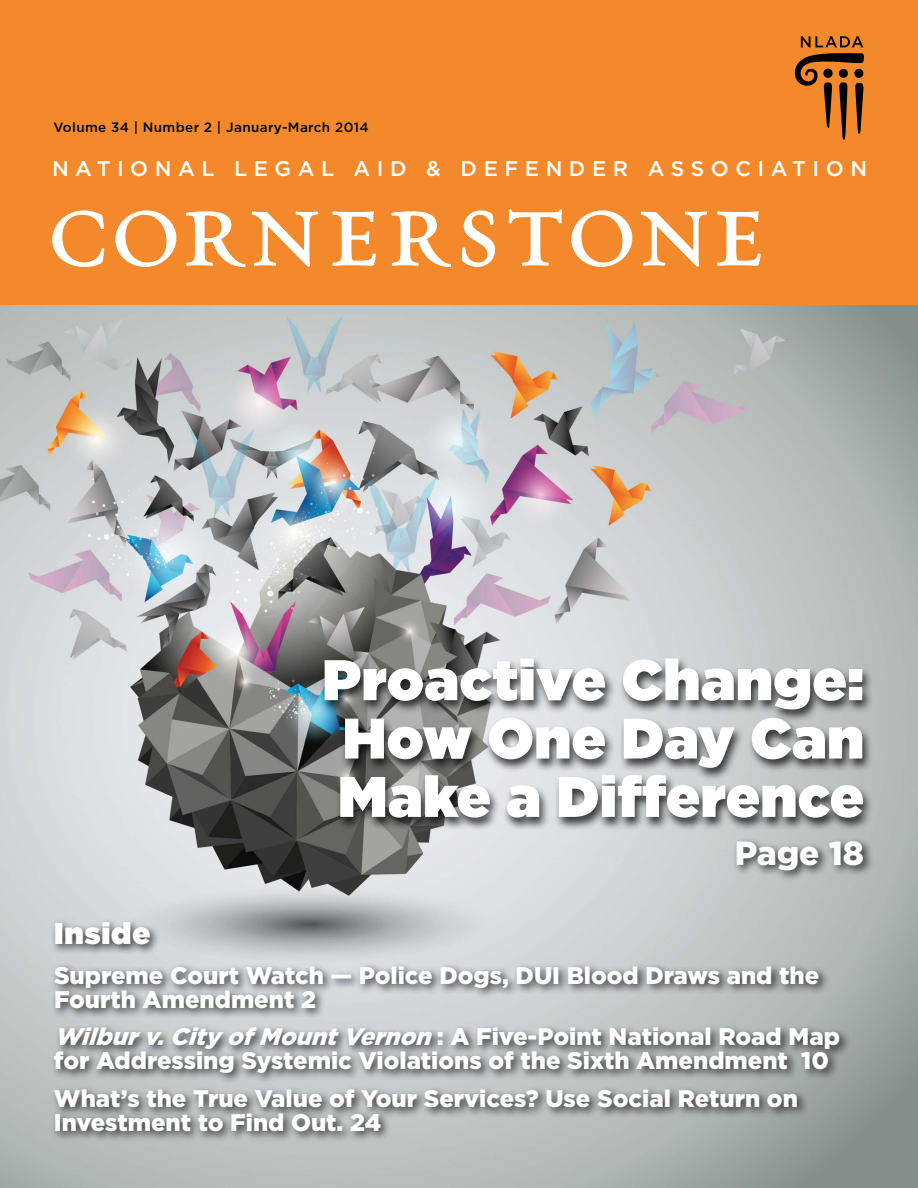
<style>
.page{position:relative;width:918px;height:1188px;background:#fff}
.page>*{position:absolute;margin:0;border:0;box-sizing:border-box;transform-origin:0 0}
.t1{font:108px "Requiem Text Small Caps";letter-spacing:.03em;color:#fff}
.t2{font:900 57.15px "Gotham";letter-spacing:.01em;color:#fff}
.t3{font:900 57px/58.3px "Gotham";letter-spacing:.01em;color:#fff}
.t4{font:900 33.45px "Gotham";color:#fff}
.t5{font:900 30px "Gotham";letter-spacing:.03em;color:#fff}
.t6{font:900 24px/24px "Gotham";color:#fff}
.t7{font:500 21.15px "Gotham";letter-spacing:.31em;color:#fff}
.t8{font:500 13.5px "Gotham";letter-spacing:.025em;color:#000}
.s1{font-style:italic}
</style>
<div class="page">
<img style="left:0;top:305px;width:918px;height:883px">
<div style="left:0;top:0;width:918px;height:305px;background:#f4892b"></div>
<div style="left:732px;top:837px;width:143px;height:45px;background:#000;opacity:.75"></div>
<div style="left:319px;top:657px;width:555px;height:174px;background:#000;opacity:.75"></div>
<div style="left:51px;top:918px;width:800px;height:225px;background:#000;opacity:.75"></div>
<svg style="left:52px;top:210px;width:52px;height:57px"></svg>
<svg style="left:115px;top:210px;width:62px;height:57px"></svg>
<svg style="left:186px;top:211px;width:60px;height:56px"></svg>
<svg style="left:252px;top:212px;width:66px;height:55px"></svg>
<svg style="left:333px;top:211px;width:43px;height:55px"></svg>
<svg style="left:392px;top:211px;width:59px;height:56px"></svg>
<svg style="left:462px;top:210px;width:33px;height:57px"></svg>
<svg style="left:509px;top:210px;width:53px;height:56px"></svg>
<svg style="left:571px;top:210px;width:62px;height:57px"></svg>
<svg style="left:641px;top:212px;width:66px;height:55px"></svg>
<svg style="left:717px;top:211px;width:44px;height:55px"></svg>
<svg style="left:795px;top:36px;width:69px;height:104px"></svg>
<p class="t8" style="left:53px;top:119px;width:317px">Volume 34 | Number 2 | January-March 2014</p>
<p class="t7" style="left:52px;top:155px;width:817px">NATIONAL LEGAL AID &amp; DEFENDER ASSOCIATION</p>
<p class="t1" style="left:48px;top:161px;width:719px">cornerstone</p>
<p class="t2" style="left:322px;top:639px;width:543px">Proactive Change:</p>
<p class="t3" style="left:338px;top:708px;width:527px">How One Day Can<br>Make a Difference</p>
<p class="t4" style="left:735px;top:830px;width:131px">Page 18</p>
<p class="t5" style="left:54px;top:912px;width:98px">Inside</p>
<p class="t6" style="left:54px;top:963px;width:767px">Supreme Court Watch — Police Dogs, DUI Blood Draws and the<br>Fourth Amendment 2</p>
<p class="t6" style="left:54px;top:1024px;width:787px"><span class="s1">Wilburv.CityofMountVernon</span>: A Five-Point National Road Map for Addressing Systemic Violations of the Sixth Amendment 10</p>
<p class="t6" style="left:54px;top:1086px;width:745px">What’s the True Value of Your Services? Use Social Return on<br>Investment to Find Out. 24</p>
</div>
